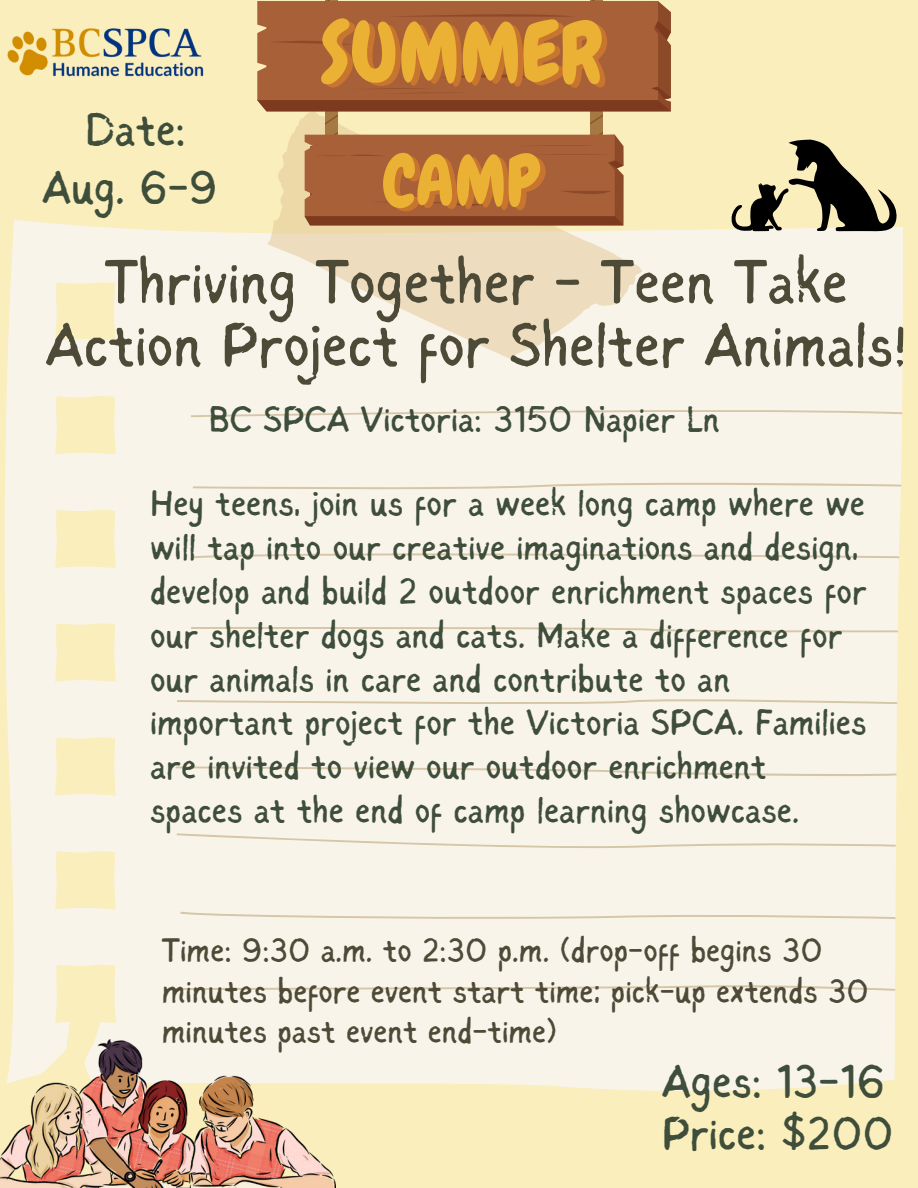
<style>
.page{position:relative;width:918px;height:1188px;background:#faeebd}
.page>*{position:absolute;margin:0;border:0;box-sizing:border-box;transform-origin:0 0}
.t1{font:62.7px/63px "Sigher";color:#4d4a37;text-align:center}
.t2{font:47.55px/57.3px "Sigher";color:#3e4e3b;text-align:center}
.t3{font:37.05px "Sigher";color:#3e4e3b}
.t4{font:36.9px/43.8px "Sigher";color:#3e4e3b}
.t5{font:34.05px/40.5px "Sigher";color:#4d4a37}
</style>
<div class="page">
<div style="left:4px;top:220px;width:899px;height:871px;background:#f9f4ea"></div>
<svg style="left:266px;top:230px;width:377px;height:129px;fill:#eddcbd"></svg>
<svg style="left:191px;top:406px;width:711px;height:11px"></svg>
<svg style="left:193px;top:550px;width:706px;height:8px"></svg>
<svg style="left:193px;top:480px;width:708px;height:9px"></svg>
<svg style="left:191px;top:627px;width:707px;height:5px"></svg>
<svg style="left:177px;top:697px;width:720px;height:9px"></svg>
<svg style="left:176px;top:766px;width:721px;height:10px"></svg>
<svg style="left:177px;top:833px;width:719px;height:17px"></svg>
<svg style="left:180px;top:912px;width:715px;height:8px"></svg>
<svg style="left:182px;top:984px;width:713px;height:7px"></svg>
<svg style="left:257px;top:0;width:414px;height:230px"></svg>
<img style="left:7px;top:28px;width:197px;height:49px">
<img style="left:0;top:1040px;width:336px;height:148px">
<svg style="left:731px;top:139px;width:166px;height:92px"></svg>
<h1 class="t2" style="left:42px;top:105px;width:177px">Date:<br>Aug. 6-9</h1>
<h2 class="t1" style="left:45px;top:255px;width:863px">Thriving Together - Teen Take<br>Action Project for Shelter Animals!</h2>
<p class="t3" style="left:209px;top:404px;width:512px">BC SPCA Victoria: 3150 Napier Ln</p>
<p class="t4" style="left:150px;top:484px;width:718px">Hey teens, join us for a week long camp where we will tap into our creative imaginations and design, develop and build 2 outdoor enrichment spaces for our shelter dogs and cats. Make a difference for our animals in care and contribute to an important project for the Victoria SPCA. Families are invited to view our outdoor enrichment spaces at the end of camp learning showcase.</p>
<p class="t5" style="left:162px;top:933px;width:708px">Time: 9:30 a.m. to 2:30 p.m. (drop-off begins 30 minutes before event start time; pick-up extends 30 minutes past event end-time)</p>
<p class="t2" style="left:662px;top:1057px;width:225px">Ages: 13-16</p>
<p class="t2" style="left:662px;top:1108px;width:234px">Price: $200</p>
</div>
